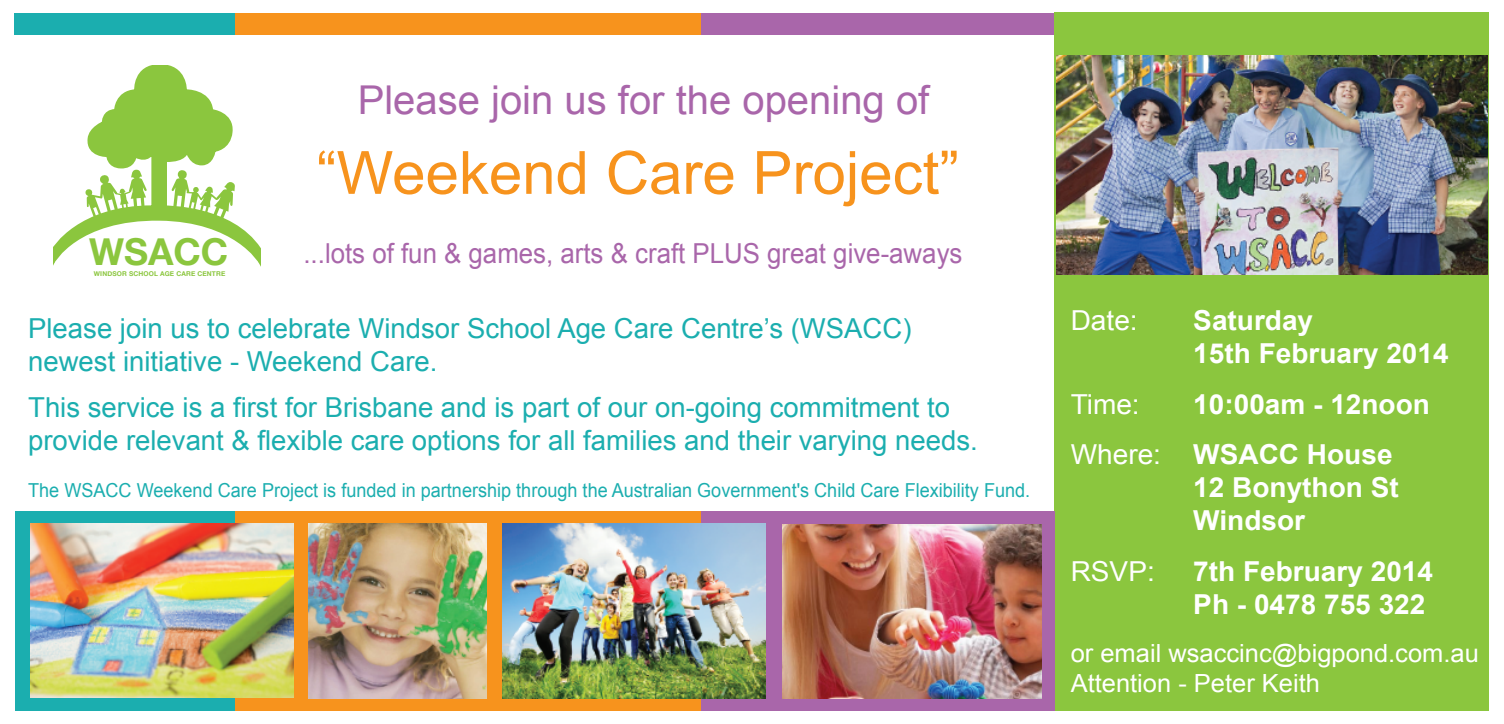
<style>
.page{position:relative;width:1504px;height:724px;background:#fff}
.page>*{position:absolute;margin:0;border:0;box-sizing:border-box;transform-origin:0 0}
.t1{font:59.5px "Arial";color:#f7931d}
.t2{font:39.75px "Arial";color:#a966aa}
.t3{font:700 37px "Helvetica Neue";color:#8bc63e}
.t4{font:27.5px/33px "Arial";color:#1baeaf}
.t5{font:700 27.5px/33px "Arial";color:#fff}
.t6{font:27.5px "Arial";color:#a966aa;scale:.94 1}
.t7{font:27.5px/50.5px "Arial";color:#fff}
.t8{font:25px/30px "Arial";color:#fff}
.t9{font:19.25px "Arial";color:#1baeaf;scale:.94 1}
.t10{font:700 6.5px "Helvetica Neue";letter-spacing:.02em;color:#8bc63e}
</style>
<div class="page">
<div style="left:235px;top:13px;width:467px;height:21px;background:#f7931d"></div>
<div style="left:701px;top:13px;width:353px;height:21px;background:#a966aa"></div>
<div style="left:14px;top:13px;width:221px;height:21px;background:#1baeaf"></div>
<svg style="left:53px;top:65px;width:207px;height:199px"></svg>
<div style="left:235px;top:511px;width:466px;height:199px;background:#f7931d"></div>
<div style="left:15px;top:511px;width:220px;height:199px;background:#1baeaf"></div>
<div style="left:701px;top:511px;width:353px;height:199px;background:#a966aa"></div>
<img style="left:782px;top:524px;width:260px;height:174px">
<img style="left:30px;top:523px;width:263px;height:174px">
<img style="left:308px;top:523px;width:179px;height:174px">
<div style="left:1054px;top:13px;width:434px;height:697px;background:#8bc63e"></div>
<img style="left:502px;top:523px;width:263px;height:174px">
<img style="left:1056px;top:56px;width:431px;height:219px">
<div style="left:1042px;top:511px;width:13px;height:199px;background:#a966aa"></div>
<h3 class="t3" style="left:89px;top:218px;width:141px">WSACC</h3>
<p class="t10" style="left:94px;top:267px;width:133px">WINDSOR SCHOOL AGE CARE CENTRE</p>
<h2 class="t2" style="left:358px;top:74px;width:573px">Please join us for the opening of</h2>
<h1 class="t1" style="left:316px;top:134px;width:644px">“Weekend Care Project”</h1>
<p class="t6" style="left:303px;top:235px;width:702px">...lots of fun &amp; games, arts &amp; craft PLUS great give-aways</p>
<p class="t4" style="left:28px;top:312px;width:884px">Please join us to celebrate Windsor School Age Care Centre’s (WSACC) newest initiative - Weekend Care.</p>
<p class="t4" style="left:28px;top:391px;width:951px">This service is a first for Brisbane and is part of our on-going commitment to provide relevant &amp; flexible care options for all families and their varying needs.</p>
<p class="t9" style="left:28px;top:477px;width:1067px">The WSACC Weekend Care Project is funded in partnership through the Australian Government's Child Care Flexibility Fund.</p>
<p class="t7" style="left:1070px;top:295px;width:68px">Date:</p>
<p class="t7" style="left:1070px;top:379px;width:92px">Time:<br>Where:</p>
<p class="t7" style="left:1070px;top:545px;width:86px">RSVP:</p>
<p class="t5" style="left:1193px;top:304px;width:257px">Saturday<br>15th February 2014</p>
<p class="t5" style="left:1193px;top:379px;width:238px;line-height:50.5px">10:00am - 12noon<br>WSACC House</p>
<p class="t5" style="left:1193px;top:471px;width:207px">12 Bonython St<br>Windsor</p>
<p class="t5" style="left:1193px;top:555px;width:241px">7th February 2014<br>Ph - 0478 755 322</p>
<p class="t8" style="left:1070px;top:638px;width:409px">or email wsaccinc@bigpond.com.au<br>Attention - Peter Keith</p>
</div>
